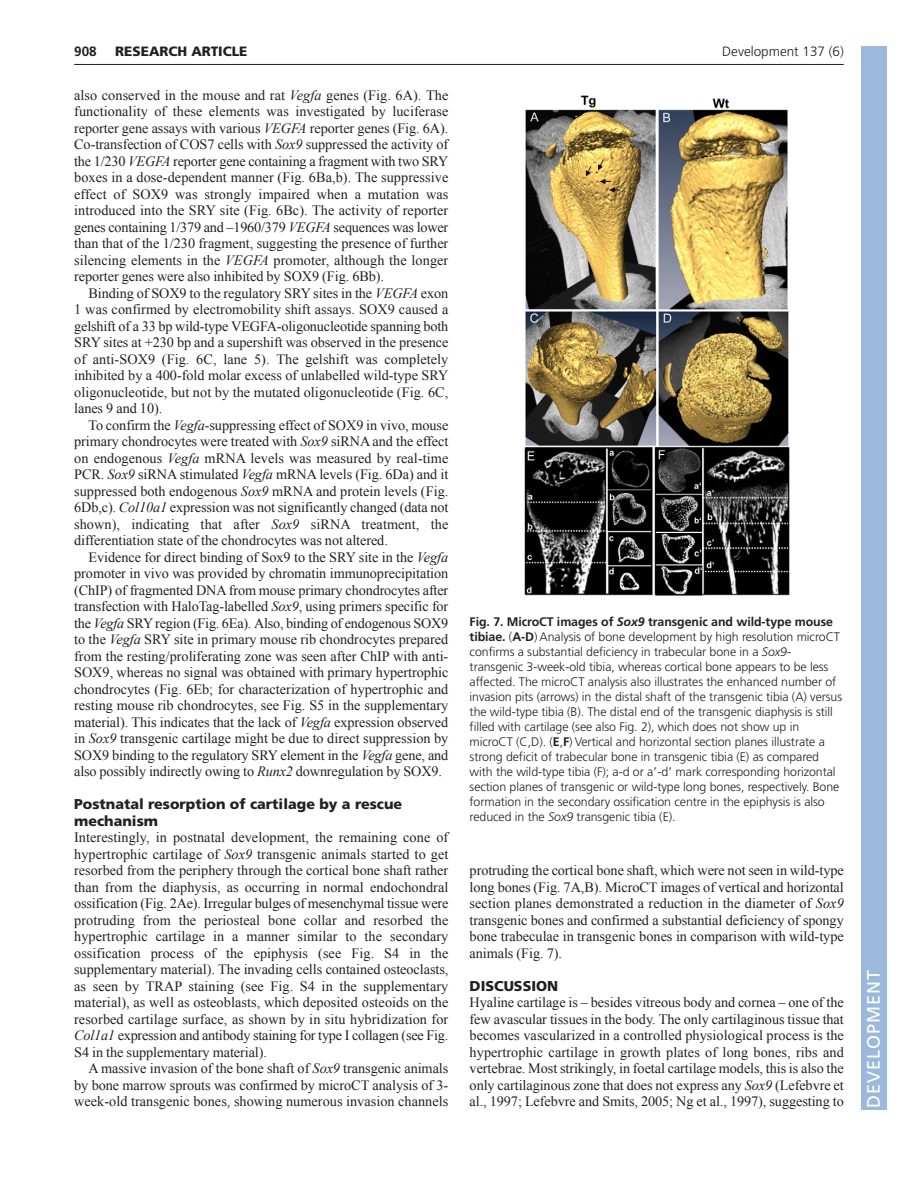
<style>
.page{position:relative;width:918px;height:1188px;background:#fff}
.page>*{position:absolute;margin:0;border:0;box-sizing:border-box;transform-origin:0 0}
.t1{font:18px "Frutiger LT Std";letter-spacing:.055em;color:#fff}
.t2{font:14.25px/16.5px "Times New Roman";letter-spacing:-.005em;color:#231f20;text-align:justify}
.t3{font:900 14.25px/16.5px "Frutiger LT Std";color:#231f20}
.t4{font:300 13.5px "Frutiger LT Std";color:#231f20}
.t5{font:900 13.5px "Frutiger LT Std";color:#231f20}
.t6{font:700 13.5px "Frutiger LT Std";color:#231f20}
.t7{font:300 12.3px/15px "Frutiger LT Std";letter-spacing:-.005em;color:#231f20}
.s1{font-style:italic}
.s2{font-weight:700}
.s3{font-weight:700;font-style:italic}
.s4{font-family:"Mathematical Pi One";font-weight:400}
</style>
<div class="page">
<hr style="left:74px;top:64px;width:770px;height:1px;background:#231f20">
<img style="left:524px;top:95px;width:266px;height:501px">
<div style="left:861px;top:46px;width:25px;height:1064px;background:#9cb9db"></div>
<p class="t5" style="left:115px;top:45px;width:134px">RESEARCH ARTICLE</p>
<p class="t4" style="left:722px;top:46px;width:123px">Development 137 (6)</p>
<p class="t6" style="left:74px;top:46px;width:24px">908</p>
<p class="t2" style="left:74px;top:87px;width:376px">also conserved in the mouse and rat <span class="s1">Vegfa</span> genes (Fig. 6A). The functionality of these elements was investigated by luciferase reporter gene assays with various <span class="s1">VEGFA</span> reporter genes (Fig. 6A).<br>Co-transfection of COS7 cells with <span class="s1">Sox9</span> suppressed the activity of the 1/230 <span class="s1">VEGFA</span> reporter gene containing a fragment with two SRY boxes in a dose-dependent manner (Fig. 6Ba,b). The suppressive effect of SOX9 was strongly impaired when a mutation was introduced into the SRY site (Fig. 6Bc). The activity of reporter genes containing 1/379 and –1960/379 <span class="s1">VEGFA</span> sequences was lower than that of the 1/230 fragment, suggesting the presence of further silencing elements in the <span class="s1">VEGFA</span> promoter, although the longer reporter genes were also inhibited by SOX9 (Fig. 6Bb).</p>
<p class="t2" style="left:74px;top:285px;width:376px;text-indent:14px">Binding of SOX9 to the regulatory SRY sites in the <span class="s1">VEGFA</span> exon 1 was confirmed by electromobility shift assays. SOX9 caused a gelshift of a 33 bp wild-type VEGFA-oligonucleotide spanning both SRY sites at +230 bp and a supershift was observed in the presence of anti-SOX9 (Fig. 6C, lane 5). The gelshift was completely inhibited by a 400-fold molar excess of unlabelled wild-type SRY oligonucleotide, but not by the mutated oligonucleotide (Fig. 6C, lanes 9 and 10).</p>
<p class="t2" style="left:74px;top:417px;width:376px;text-indent:14px">To confirm the <span class="s1">Vegfa</span>-suppressing effect of SOX9 in vivo, mouse primary chondrocytes were treated with <span class="s1">Sox9</span> siRNA and the effect on endogenous <span class="s1">Vegfa</span> mRNA levels was measured by real-time PCR. <span class="s1">Sox9</span> siRNA stimulated <span class="s1">Vegfa</span> mRNA levels (Fig. 6Da) and it suppressed both endogenous <span class="s1">Sox9</span> mRNA and protein levels (Fig.<br>6Db,c). <span class="s1">Col10a1</span> expression was not significantly changed (data not shown), indicating that after <span class="s1">Sox9</span> siRNA treatment, the differentiation state of the chondrocytes was not altered.</p>
<p class="t2" style="left:74px;top:549px;width:376px;text-indent:14px">Evidence for direct binding of Sox9 to the SRY site in the <span class="s1">Vegfa </span>promoter in vivo was provided by chromatin immunoprecipitation (ChIP) of fragmented DNA from mouse primary chondrocytes after transfection with HaloTag-labelled <span class="s1">Sox9</span>, using primers specific for the <span class="s1">Vegfa</span> SRY region (Fig. 6Ea). Also, binding of endogenous SOX9 to the <span class="s1">Vegfa</span> SRY site in primary mouse rib chondrocytes prepared from the resting/proliferating zone was seen after ChIP with anti-SOX9, whereas no signal was obtained with primary hypertrophic chondrocytes (Fig. 6Eb; for characterization of hypertrophic and resting mouse rib chondrocytes, see Fig. S5 in the supplementary material). This indicates that the lack of <span class="s1">Vegfa</span> expression observed in <span class="s1">Sox9</span> transgenic cartilage might be due to direct suppression by SOX9 binding to the regulatory SRY element in the <span class="s1">Vegfa</span> gene, and also possibly indirectly owing to <span class="s1">Runx2</span> downregulation by SOX9.</p>
<p class="t3" style="left:74px;top:797px;width:330px">Postnatal resorption of cartilage by a rescue mechanism</p>
<p class="t2" style="left:74px;top:829px;width:376px">Interestingly, in postnatal development, the remaining cone of hypertrophic cartilage of <span class="s1">Sox9</span> transgenic animals started to get resorbed from the periphery through the cortical bone shaft rather than from the diaphysis, as occurring in normal endochondral ossification (Fig. 2Ae). Irregular bulges of mesenchymal tissue were protruding from the periosteal bone collar and resorbed the hypertrophic cartilage in a manner similar to the secondary ossification process of the epiphysis (see Fig. S4 in the supplementary material). The invading cells contained osteoclasts, as seen by TRAP staining (see Fig. S4 in the supplementary material), as well as osteoblasts, which deposited osteoids on the resorbed cartilage surface, as shown by in situ hybridization for <span class="s1">Col1a1</span> expression and antibody staining for type I collagen (see Fig.<br>S4 in the supplementary material).</p>
<p class="t2" style="left:74px;top:1060px;width:376px;text-indent:14px">A massive invasion of the bone shaft of <span class="s1">Sox9</span> transgenic animals by bone marrow sprouts was confirmed by microCT analysis of 3- week-old transgenic bones, showing numerous invasion channels</p>
<p class="t7" style="left:470px;top:615px;width:374px"><span class="s2">Fig. 7. MicroCT images of</span> <span class="s3">Sox9</span> <span class="s2">transgenic and wild-type mouse tibiae.</span> (<span class="s2">A-D</span>) Analysis of bone development by high resolution microCT confirms a substantial deficiency in trabecular bone in a <span class="s1">Sox9</span>- transgenic 3-week-old tibia, whereas cortical bone appears to be less affected. The microCT analysis also illustrates the enhanced number of invasion pits (arrows) in the distal shaft of the transgenic tibia (A) versus the wild-type tibia (B). The distal end of the transgenic diaphysis is still filled with cartilage (see also Fig. 2), which does not show up in microCT (C,D). (<span class="s2">E</span>,<span class="s2">F</span>) Vertical and horizontal section planes illustrate a strong deficit of trabecular bone in transgenic tibia (E) as compared with the wild-type tibia (F); a-d or a<span class="s4">-</span>-d<span class="s4">-</span> mark corresponding horizontal section planes of transgenic or wild-type long bones, respectively. Bone formation in the secondary ossification centre in the epiphysis is also reduced in the <span class="s1">Sox9</span> transgenic tibia (E).</p>
<p class="t2" style="left:470px;top:862px;width:376px">protruding the cortical bone shaft, which were not seen in wild-type long bones (Fig. 7A,B). MicroCT images of vertical and horizontal section planes demonstrated a reduction in the diameter of <span class="s1">Sox9 </span>transgenic bones and confirmed a substantial deficiency of spongy bone trabeculae in transgenic bones in comparison with wild-type animals (Fig. 7).</p>
<p class="t3" style="left:470px;top:978px;width:90px">DISCUSSION</p>
<p class="t2" style="left:470px;top:994px;width:376px">Hyaline cartilage is – besides vitreous body and cornea – one of the few avascular tissues in the body. The only cartilaginous tissue that becomes vascularized in a controlled physiological process is the hypertrophic cartilage in growth plates of long bones, ribs and vertebrae. Most strikingly, in foetal cartilage models, this is also the only cartilaginous zone that does not express any <span class="s1">Sox9</span> (Lefebvre et al., 1997; Lefebvre and Smits, 2005; Ng et al., 1997), suggesting to</p>
<p class="t1" style="left:863px;top:1108px;width:140px;rotate:-90deg">DEVELOPMENT</p>
</div>
